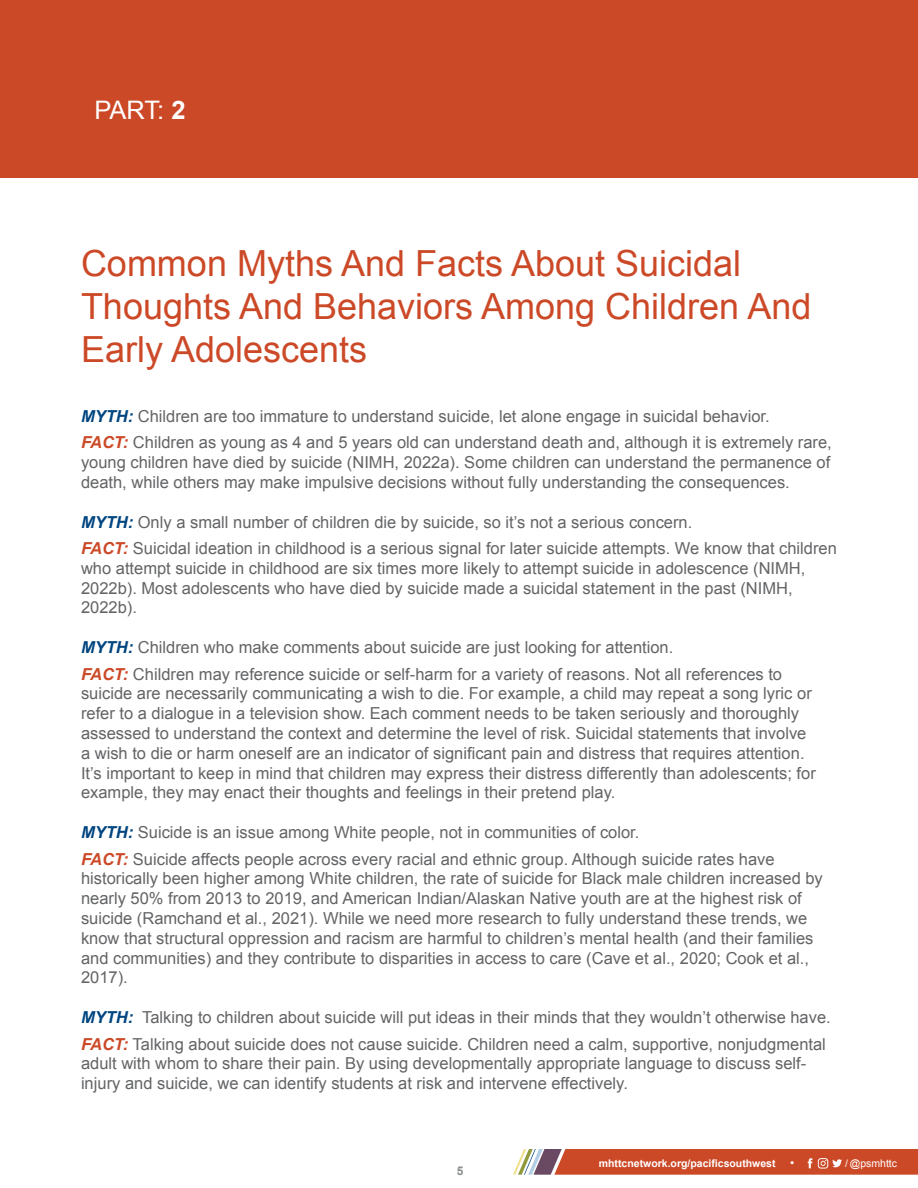
<style>
.page{position:relative;width:918px;height:1188px;background:#fff}
.page>*{position:absolute;margin:0;border:0;box-sizing:border-box;transform-origin:0 0}
.t1{font:36px/43.2px "Arial";color:#cc4927}
.Part_Title{font:25.5px "Arial";color:#fff}
.Body{font:16.5px/19.8px "Arial";color:#636466}
.t2{font:700 12px "Arial";color:#8a8c8e}
.t3{font:700 10.5px "Arial";color:#fff}
.t4{font:10.5px "Arial";color:#fff}
.s1{font-weight:700}
.s2{font-weight:700;font-style:italic;color:#004580}
.s3{font-weight:700;font-style:italic;color:#cc4927}
.s4{font-weight:400;font-size:12px}
</style>
<div class="page">
<div style="left:0;top:0;width:918px;height:177px;background:#cc4927"></div>
<svg style="left:513px;top:1149px;width:405px;height:26px;background:#ca583b"></svg>
<p class="Part_Title" style="left:94px;top:93px;width:93px">PART: <span class="s1">2</span></p>
<h1 class="t1" style="left:81px;top:242px;width:732px">Common Myths And Facts About Suicidal<br>Thoughts And Behaviors Among Children And<br>Early Adolescents</h1>
<p class="Body" style="left:81px;top:406px;width:690px"><span class="s2">MYTH:</span> Children are too immature to understand suicide, let alone engage in suicidal behavior.</p>
<p class="Body" style="left:81px;top:433px;width:752px;text-align:justify"><span class="s3">FACT:</span> Children as young as 4 and 5 years old can understand death and, although it is extremely rare, young children have died by suicide (NIMH, 2022a). Some children can understand the permanence of death, while others may make impulsive decisions without fully understanding the consequences.</p>
<p class="Body" style="left:81px;top:512px;width:613px"><span class="s2">MYTH:</span> Only a small number of children die by suicide, so it’s not a serious concern.</p>
<p class="Body" style="left:81px;top:539px;width:757px"><span class="s3">FACT:</span> Suicidal ideation in childhood is a serious signal for later suicide attempts. We know that children who attempt suicide in childhood are six times more likely to attempt suicide in adolescence (NIMH, 2022b). Most adolescents who have died by suicide made a suicidal statement in the past (NIMH, 2022b).</p>
<p class="Body" style="left:81px;top:638px;width:594px"><span class="s2">MYTH:</span> Children who make comments about suicide are just looking for attention.</p>
<p class="Body" style="left:81px;top:664px;width:736px"><span class="s3">FACT:</span> Children may reference suicide or self-harm for a variety of reasons. Not all references to suicide are necessarily communicating a wish to die. For example, a child may repeat a song lyric or refer to a dialogue in a television show. Each comment needs to be taken seriously and thoroughly assessed to understand the context and determine the level of risk. Suicidal statements that involve a wish to die or harm oneself are an indicator of significant pain and distress that requires attention.<br>It’s important to keep in mind that children may express their distress differently than adolescents; for example, they may enact their thoughts and feelings in their pretend play.</p>
<p class="Body" style="left:81px;top:822px;width:560px"><span class="s2">MYTH:</span> Suicide is an issue among White people, not in communities of color.</p>
<p class="Body" style="left:81px;top:849px;width:743px"><span class="s3">FACT:</span> Suicide affects people across every racial and ethnic group. Although suicide rates have historically been higher among White children, the rate of suicide for Black male children increased by nearly 50% from 2013 to 2019, and American Indian/Alaskan Native youth are at the highest risk of suicide (Ramchand et al., 2021). While we need more research to fully understand these trends, we know that structural oppression and racism are harmful to children’s mental health (and their families and communities) and they contribute to disparities in access to care (Cave et al., 2020; Cook et al., 2017).</p>
<p class="Body" style="left:81px;top:1007px;width:751px"><span class="s2">MYTH:</span> Talking to children about suicide will put ideas in their minds that they wouldn’t otherwise have.</p>
<p class="Body" style="left:81px;top:1034px;width:746px"><span class="s3">FACT:</span> Talking about suicide does not cause suicide. Children need a calm, supportive, nonjudgmental adult with whom to share their pain. By using developmentally appropriate language to discuss self&shy;injury and suicide, we can identify students at risk and intervene effectively.</p>
<p class="t2" style="left:457px;top:1163px;width:8px">5</p>
<p class="t3" style="left:599px;top:1156px;width:197px">mhttcnetwork.org/pacificsouthwest <span class="s4">•</span></p>
<p class="t4" style="left:845px;top:1157px;width:53px">/ @psmhttc</p>
</div>
